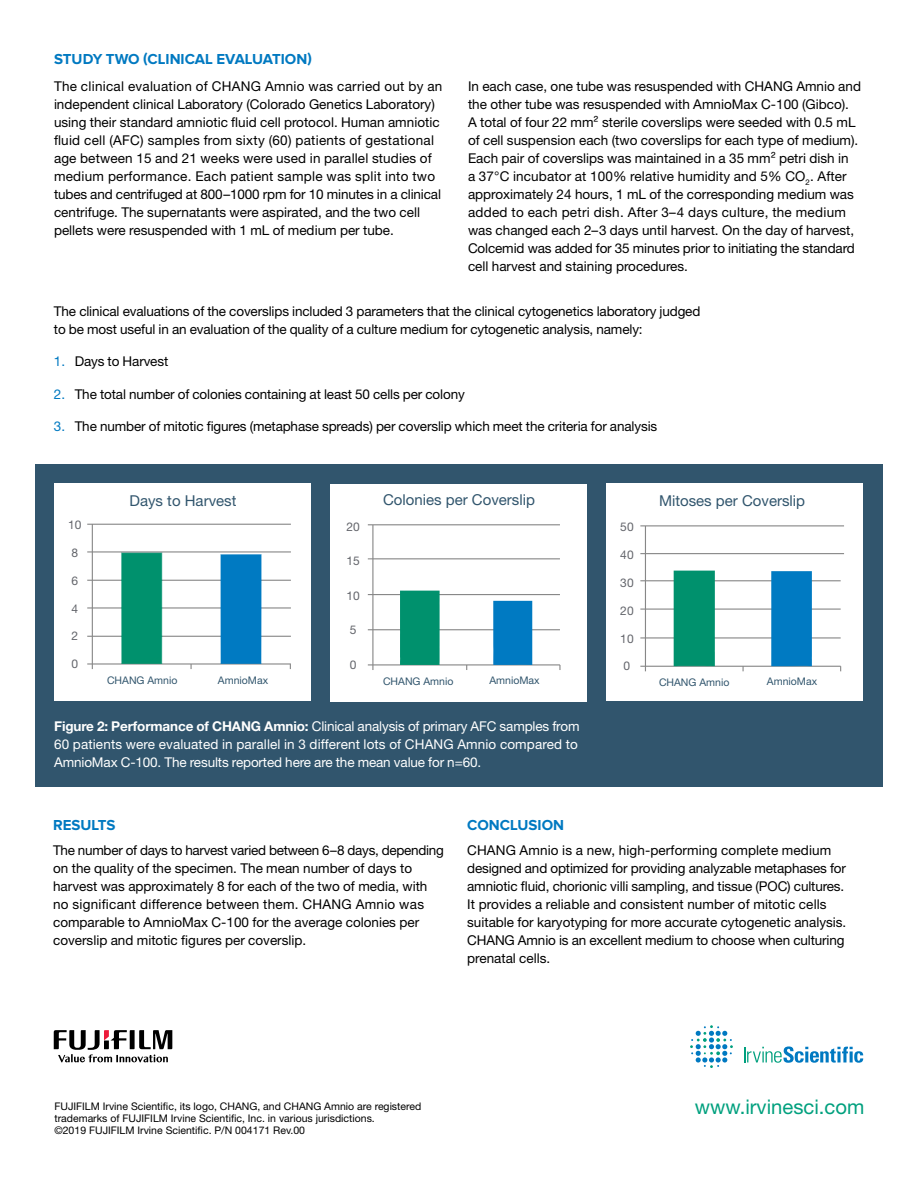
<style>
.page{position:relative;width:918px;height:1188px;background:#fff}
.page>*{position:absolute;margin:0;border:0;box-sizing:border-box;transform-origin:0 0}
.t1{font:20.25px "Helvetica Neue LT Std";color:#00a07e}
.t2{font:15px "Helvetica Neue LT Std";color:#31556d}
.t3{font:700 15px "Proxima Nova";color:#0079c1}
.t4{font:13.5px/18px "Helvetica Neue LT Pro";color:#000}
.t5{font:13.5px/18px "Helvetica Neue LT Pro";letter-spacing:-.01em;color:#fff;text-align:justify}
.t6{font:12px "Helvetica Neue LT Std";color:#63656b}
.t7{font:10.5px/12px "Helvetica Neue LT Std";color:#000}
.t8{font:10.5px "Helvetica Neue LT Std";color:#31556d}
.s1{color:#0079c1}
.s2{font-weight:700}
</style>
<div class="page">
<svg style="left:54px;top:1030px;width:118px;height:32px"></svg>
<svg style="left:744px;top:1046px;width:119px;height:17px"></svg>
<svg style="left:690px;top:1025px;width:43px;height:43px"></svg>
<div style="left:35px;top:464px;width:848px;height:323px;background:#31556d"></div>
<div style="left:55px;top:484px;width:256px;height:217px;background:#fff"></div>
<div style="left:331px;top:484px;width:256px;height:218px;background:#fff"></div>
<div style="left:607px;top:484px;width:256px;height:217px;background:#fff"></div>
<img style="left:87px;top:523px;width:204px;height:146px">
<img style="left:367px;top:524px;width:194px;height:146px">
<img style="left:640px;top:525px;width:204px;height:147px">
<p class="t3" style="left:54px;top:51px;width:259px">STUDY TWO (CLINICAL EVALUATION)</p>
<p class="t4" style="left:54px;top:77px;width:390px">The clinical evaluation of CHANG Amnio was carried out by an independent clinical Laboratory (Colorado Genetics Laboratory) using their standard amniotic fluid cell protocol. Human amniotic fluid cell (AFC) samples from sixty (60) patients of gestational age between 15 and 21 weeks were used in parallel studies of medium performance. Each patient sample was split into two tubes and centrifuged at 800–1000 rpm for 10 minutes in a clinical centrifuge. The supernatants were aspirated, and the two cell pellets were resuspended with 1 mL of medium per tube.</p>
<p class="t4" style="left:468px;top:76px;width:395px">In each case, one tube was resuspended with CHANG Amnio and the other tube was resuspended with AmnioMax C-100 (Gibco).<br>A total of four 22 mm² sterile coverslips were seeded with 0.5 mL of cell suspension each (two coverslips for each type of medium).<br>Each pair of coverslips was maintained in a 35 mm² petri dish in<br>a 37°C incubator at 100% relative humidity and 5% CO<sub>2</sub>. After approximately 24 hours, 1 mL of the corresponding medium was added to each petri dish. After 3–4 days culture, the medium was changed each 2–3 days until harvest. On the day of harvest, Colcemid was added for 35 minutes prior to initiating the standard cell harvest and staining procedures.</p>
<p class="t4" style="left:54px;top:301px;width:648px">The clinical evaluations of the coverslips included 3 parameters that the clinical cytogenetics laboratory judged to be most useful in an evaluation of the quality of a culture medium for cytogenetic analysis, namely:</p>
<p class="t4" style="left:54px;top:352px;width:116px"><span class="s1">1.</span> Days to Harvest</p>
<p class="t4" style="left:54px;top:385px;width:412px"><span class="s1">2.</span> The total number of colonies containing at least 50 cells per colony</p>
<p class="t4" style="left:54px;top:417px;width:605px"><span class="s1">3.</span> The number of mitotic figures (metaphase spreads) per coverslip which meet the criteria for analysis</p>
<p class="t6" style="left:68px;top:518px;width:15px">10</p>
<p class="t6" style="left:72px;top:546px;width:8px">8</p>
<p class="t6" style="left:72px;top:573px;width:8px">6</p>
<p class="t6" style="left:72px;top:601px;width:8px">4</p>
<p class="t6" style="left:72px;top:629px;width:8px">2</p>
<p class="t6" style="left:72px;top:657px;width:8px">0</p>
<p class="t2" style="left:130px;top:491px;width:108px">Days to Harvest</p>
<p class="t2" style="left:383px;top:491px;width:153px">Colonies per Coverslip</p>
<p class="t2" style="left:659px;top:491px;width:148px">Mitoses per Coverslip</p>
<p class="t6" style="left:346px;top:519px;width:15px">20</p>
<p class="t6" style="left:346px;top:554px;width:15px">15</p>
<p class="t6" style="left:346px;top:588px;width:15px">10</p>
<p class="t6" style="left:350px;top:623px;width:8px">5</p>
<p class="t6" style="left:350px;top:657px;width:8px">0</p>
<p class="t6" style="left:620px;top:520px;width:15px">50</p>
<p class="t6" style="left:620px;top:547px;width:15px">40</p>
<p class="t6" style="left:620px;top:575px;width:15px">30</p>
<p class="t6" style="left:620px;top:603px;width:15px">20</p>
<p class="t6" style="left:620px;top:631px;width:15px">10</p>
<p class="t6" style="left:624px;top:659px;width:8px">0</p>
<p class="t8" style="left:107px;top:674px;width:72px">CHANG Amnio</p>
<p class="t8" style="left:218px;top:674px;width:52px">AmnioMax</p>
<p class="t8" style="left:383px;top:675px;width:72px">CHANG Amnio</p>
<p class="t8" style="left:489px;top:674px;width:52px">AmnioMax</p>
<p class="t8" style="left:659px;top:676px;width:72px">CHANG Amnio</p>
<p class="t8" style="left:767px;top:675px;width:52px">AmnioMax</p>
<p class="t5" style="left:54px;top:717px;width:527px"><span class="s2">Figure 2: Performance of CHANG Amnio:</span> Clinical analysis of primary AFC samples from 60 patients were evaluated in parallel in 3 different lots of CHANG Amnio compared to AmnioMax C-100. The results reported here are the mean value for n=60.</p>
<p class="t3" style="left:53px;top:816px;width:64px">RESULTS</p>
<p class="t4" style="left:53px;top:841px;width:392px">The number of days to harvest varied between 6–8 days, depending on the quality of the specimen. The mean number of days to harvest was approximately 8 for each of the two of media, with no significant difference between them. CHANG Amnio was comparable to AmnioMax C-100 for the average colonies per coverslip and mitotic figures per coverslip.</p>
<p class="t3" style="left:467px;top:816px;width:98px">CONCLUSION</p>
<p class="t4" style="left:467px;top:841px;width:381px">CHANG Amnio is a new, high-performing complete medium designed and optimized for providing analyzable metaphases for amniotic fluid, chorionic villi sampling, and tissue (POC) cultures.<br>It provides a reliable and consistent number of mitotic cells suitable for karyotyping for more accurate cytogenetic analysis.<br>CHANG Amnio is an excellent medium to choose when culturing prenatal cells.</p>
<p class="t7" style="left:54px;top:1101px;width:368px">FUJIFILM Irvine Scientific, its logo, CHANG, and CHANG Amnio are registered trademarks of FUJIFILM Irvine Scientific, Inc. in various jurisdictions.<br>©2019 FUJIFILM Irvine Scientific. P/N 004171 Rev.00</p>
<h1 class="t1" style="left:695px;top:1095px;width:171px">www.irvinesci.com</h1>
</div>
